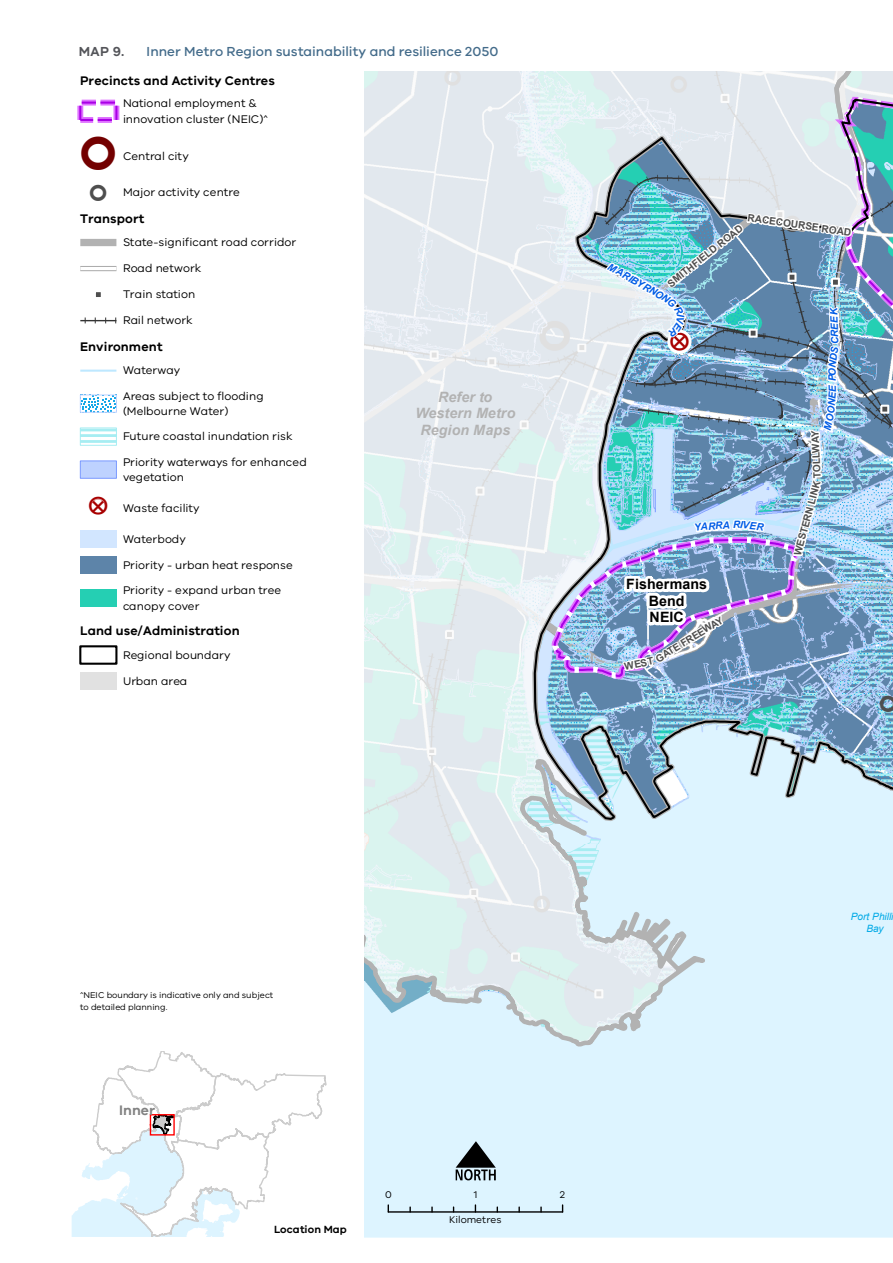
<style>
.page{position:relative;width:893px;height:1263px;background:#fff}
.page>*{position:absolute;margin:0;border:0;box-sizing:border-box;transform-origin:0 0}
.t1{font:50.7px "ESRI North";color:#000}
.t2{font:20.55px "ESRI Default Marker";color:#a80000}
.t3{font:italic 700 14.25px/16.6px "Arial";letter-spacing:.005em;color:#b2b2b2;text-align:center}
.t4{font:700 14.25px/16.6px "Arial";letter-spacing:.005em;color:#000;text-align:center}
.t5{font:600 14.25px "VIC";letter-spacing:.005em;color:#828282}
.t6{font:500 13.5px "VIC";letter-spacing:.005em;color:#436b8a}
.t7{font:600 13.5px "VIC";color:#54555a}
.t8{font:600 12.9px "VIC";letter-spacing:.005em;color:#000}
.t9{font:11.4px/15.6px "VIC";letter-spacing:.005em;color:#000}
.t10{font:600 10.8px "VIC";letter-spacing:.005em;color:#000}
.t11{font:700 10.05px "Arial";color:#4e4e4e}
.t12{font:italic 700 10.05px "Arial";color:#005ce6}
.t13{font:10.05px "VIC";letter-spacing:.005em;color:#000}
.t14{font:italic 10.05px/11.9px "Arial";letter-spacing:-.005em;color:#00a9e6;text-align:center}
.t15{font:8.7px/11.9px "VIC";letter-spacing:-.005em;color:#000}
.s1{font-family:"ESRI Default Marker";font-size:20.55px;color:#a80000}
</style>
<div class="page">
<div style="left:77px;top:100px;width:42px;height:23px;border:6px solid #fff"></div>
<div style="left:77px;top:106px;width:6px;height:14px;background:#df73ff"></div>
<div style="left:82px;top:100px;width:14px;height:6px;background:#c63ff3"></div>
<div style="left:100px;top:100px;width:15px;height:6px;background:#c63ff3"></div>
<div style="left:113px;top:106px;width:6px;height:14px;background:#c53bf3"></div>
<div style="left:98px;top:117px;width:14px;height:6px;background:#df73ff"></div>
<div style="left:80px;top:117px;width:13px;height:6px;background:#df73ff"></div>
<svg style="left:79px;top:102px;width:38px;height:19px"></svg>
<div style="left:80px;top:239px;width:36px;height:7px;background:#b2b2b2"></div>
<div style="left:80px;top:266px;width:36px;height:5px;background:#b9b9b9"></div>
<hr style="left:80px;top:267px;width:36px;height:3px;background:#fff">
<div style="left:94px;top:290px;width:9px;height:9px;background:#4e4e4e;border:2px solid #fff"></div>
<hr style="left:80px;top:320px;width:36px;height:1px;background:#343434">
<hr style="left:80px;top:370px;width:36px;height:2px;background:#bee8ff">
<svg style="left:82px;top:397px;width:33px;height:14px"></svg>
<div style="left:80px;top:395px;width:37px;height:18px;border:1px solid #bed2ff"></div>
<hr style="left:80px;top:446px;width:36px;height:1px;background:#a6edf2">
<hr style="left:80px;top:440px;width:36px;height:3px;background:#a6edf2">
<hr style="left:80px;top:434px;width:36px;height:3px;background:#a6edf2">
<hr style="left:80px;top:429px;width:36px;height:2px;background:#a6edf2">
<div style="left:80px;top:428px;width:37px;height:18px;border:1px solid #a7edf2"></div>
<div style="left:80px;top:461px;width:37px;height:18px;background:#bed2ff;border:1px solid #7b9aff"></div>
<div style="left:80px;top:530px;width:36px;height:17px;background:#d2e6ff"></div>
<div style="left:80px;top:556px;width:36px;height:17px;background:#5d84a9"></div>
<div style="left:80px;top:589px;width:36px;height:17px;background:#25cfb3"></div>
<div style="left:79px;top:645px;width:38px;height:20px;border:2px solid #000"></div>
<div style="left:80px;top:672px;width:36px;height:18px;background:#e1e1e1"></div>
<img style="left:364px;top:72px;width:529px;height:1165px">
<svg style="left:517px;top:132px;width:30px;height:769px"></svg>
<svg style="left:408px;top:901px;width:122px;height:148px;background:#dbecf0"></svg>
<svg style="left:364px;top:903px;width:53px;height:103px;background:#cce5e7"></svg>
<svg style="left:533px;top:557px;width:360px;height:531px;background:#c8dfec"></svg>
<hr style="left:388px;top:1211px;width:175px;height:1px;background:#000">
<svg style="left:72px;top:1051px;width:255px;height:186px"></svg>
<svg style="left:880px;top:696px;width:13px;height:16px"></svg>
<svg style="left:547px;top:72px;width:346px;height:610px;background:#a2bed4"></svg>
<p class="t7" style="left:79px;top:43px;width:47px">Map 9.</p>
<p class="t6" style="left:147px;top:43px;width:353px">Inner Metro Region sustainability and resilience 2050</p>
<p class="t8" style="left:80px;top:72px;width:196px">Precincts and Activity Centres</p>
<p class="t9" style="left:123px;top:95px;width:147px">National employment &amp; innovation cluster (NEIC)^</p>
<p class="t9" style="left:123px;top:148px;width:67px">Central city</p>
<p class="t9" style="left:123px;top:184px;width:118px">Major activity centre</p>
<p class="t8" style="left:80px;top:211px;width:65px">Transport</p>
<p class="t9" style="left:123px;top:234px;width:175px">State-significant road corridor</p>
<p class="t9" style="left:123px;top:260px;width:80px">Road network</p>
<p class="t9" style="left:123px;top:286px;width:74px">Train station</p>
<p class="t9" style="left:123px;top:312px;width:71px">Rail network</p>
<p class="t8" style="left:80px;top:339px;width:84px">Environment</p>
<p class="t9" style="left:123px;top:362px;width:59px">Waterway</p>
<p class="t9" style="left:123px;top:388px;width:142px">Areas subject to flooding (Melbourne Water)</p>
<p class="t9" style="left:123px;top:428px;width:171px">Future coastal inundation risk</p>
<p class="t9" style="left:123px;top:454px;width:185px">Priority waterways for enhanced vegetation</p>
<p class="t9" style="left:91px;top:500px;width:110px"><span class="s1">ª</span> Waste facility</p>
<p class="t9" style="left:123px;top:530px;width:65px">Waterbody</p>
<p class="t9" style="left:123px;top:557px;width:171px">Priority - urban heat response</p>
<p class="t9" style="left:123px;top:582px;width:160px">Priority - expand urban tree canopy cover</p>
<p class="t8" style="left:80px;top:623px;width:161px">Land use/Administration</p>
<p class="t9" style="left:123px;top:647px;width:109px">Regional boundary</p>
<p class="t9" style="left:123px;top:673px;width:66px">Urban area</p>
<p class="t3" style="left:415px;top:389px;width:102px">Refer to<br>Western Metro<br>Region Maps</p>
<p class="t11" style="left:749px;top:211px;width:106px;rotate:8deg">RACECOURSE ROAD</p>
<p class="t11" style="left:664px;top:279px;width:95px;rotate:-39deg">SMITHFIELD ROAD</p>
<p class="t12" style="left:612px;top:260px;width:64px;rotate:29deg">MARIBYRNO</p>
<p class="t12" style="left:687px;top:314px;width:5px;rotate:90deg">I</p>
<p class="t2" style="left:672px;top:330px;width:16px">ª</p>
<p class="t12" style="left:700px;top:520px;width:31px;rotate:-4deg">ARRA</p>
<p class="t12" style="left:740px;top:518px;width:25px;rotate:5deg">IVER</p>
<p class="t4" style="left:626px;top:576px;width:82px">Fishermans<br>Bend<br>NEIC</p>
<p class="t11" style="left:653px;top:654px;width:79px;rotate:-32deg">GATE FREEWAY</p>
<p class="t11" style="left:623px;top:659px;width:31px;rotate:-11deg">WEST</p>
<p class="t12" style="left:828px;top:344px;width:37px;rotate:-92deg">CREEK</p>
<p class="t12" style="left:826px;top:375px;width:9px;rotate:-90deg">O</p>
<p class="t11" style="left:810px;top:479px;width:50px;rotate:-93deg">TOLLWAY</p>
<p class="t11" style="left:790px;top:554px;width:78px;rotate:-75deg">WESTERN LINK</p>
<p class="t15" style="left:80px;top:989px;width:194px">^NEIC boundary is indicative only and subject to detailed planning.</p>
<p class="t5" style="left:119px;top:1101px;width:37px">Inner</p>
<p class="t10" style="left:274px;top:1223px;width:74px">Location Map</p>
<p class="t1" style="left:456px;top:1133px;width:42px">N</p>
<p class="t13" style="left:385px;top:1189px;width:8px">0</p>
<p class="t13" style="left:474px;top:1189px;width:5px">1</p>
<p class="t13" style="left:560px;top:1189px;width:7px">2</p>
<p class="t13" style="left:449px;top:1213px;width:54px">Kilometres</p>
<p class="t14" style="left:851px;top:911px;width:44px">Port Philli<br>Bay</p>
</div>
